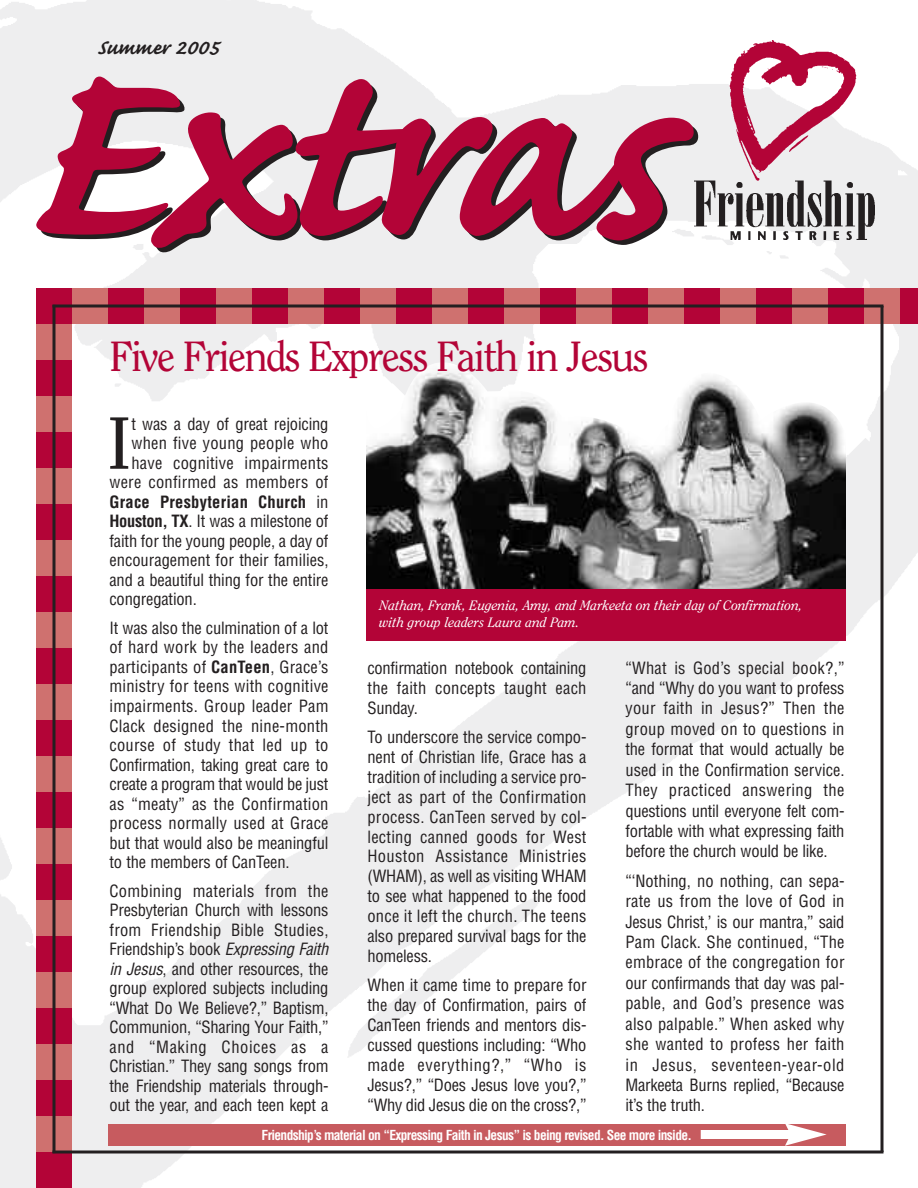
<style>
.page{position:relative;width:918px;height:1188px;background:#fff}
.page>*{position:absolute;margin:0;border:0;box-sizing:border-box;transform-origin:0 0}
.t1{font:700 324px "Caflisch Script";letter-spacing:-.025em;color:#b30437}
.t2{font:73.35px "Clearface";color:#231f20}
.t3{font:42px "Clearface";letter-spacing:-.05em;color:#b30437}
.t4{font:700 27px "Caflisch Script";color:#231f20}
.t5{font:condensed 16.5px/19.5px "Helvetica";letter-spacing:-.01em;color:#231f20;text-align:justify}
.t6{font:condensed 16.5px "Helvetica";letter-spacing:.015em;color:#231f20}
.t7{font:700 condensed 16.5px "Helvetica";letter-spacing:.015em;color:#231f20}
.t8{font:italic 13.5px/16.2px "Clearface";color:#fff}
.t9{font:700 condensed 13.5px "Helvetica";letter-spacing:-.05em;color:#fff}
.s1{font-weight:400}
.s2{font-weight:700}
.s3{font-style:italic}
</style>
<div class="page">
<img style="left:0;top:0;width:918px;height:1188px">
<img style="left:694px;top:165px;width:180px;height:74px">
<div style="left:36px;top:288px;width:36px;height:36px;background:#b30437"></div>
<div style="left:72px;top:288px;width:36px;height:36px;background:#cf716f"></div>
<div style="left:108px;top:288px;width:36px;height:36px;background:#b30437"></div>
<div style="left:144px;top:288px;width:36px;height:36px;background:#cf716f"></div>
<div style="left:180px;top:288px;width:36px;height:36px;background:#b30437"></div>
<div style="left:216px;top:288px;width:36px;height:36px;background:#cf716f"></div>
<div style="left:252px;top:288px;width:36px;height:36px;background:#b30437"></div>
<div style="left:288px;top:288px;width:36px;height:36px;background:#cf716f"></div>
<div style="left:324px;top:288px;width:36px;height:36px;background:#b30437"></div>
<div style="left:360px;top:288px;width:36px;height:36px;background:#cf716f"></div>
<div style="left:396px;top:288px;width:36px;height:36px;background:#b30437"></div>
<div style="left:432px;top:288px;width:36px;height:36px;background:#cf716f"></div>
<div style="left:468px;top:288px;width:36px;height:36px;background:#b30437"></div>
<div style="left:504px;top:288px;width:36px;height:36px;background:#cf716f"></div>
<div style="left:540px;top:288px;width:36px;height:36px;background:#b30437"></div>
<div style="left:576px;top:288px;width:36px;height:36px;background:#cf716f"></div>
<div style="left:612px;top:288px;width:36px;height:36px;background:#b30437"></div>
<div style="left:648px;top:288px;width:36px;height:36px;background:#cf716f"></div>
<div style="left:684px;top:288px;width:36px;height:36px;background:#b30437"></div>
<div style="left:720px;top:288px;width:36px;height:36px;background:#cf716f"></div>
<div style="left:756px;top:288px;width:36px;height:36px;background:#b30437"></div>
<div style="left:792px;top:288px;width:36px;height:36px;background:#cf716f"></div>
<div style="left:828px;top:288px;width:36px;height:36px;background:#b30437"></div>
<div style="left:864px;top:288px;width:36px;height:36px;background:#cf716f"></div>
<div style="left:900px;top:288px;width:18px;height:36px;background:#b30437"></div>
<div style="left:36px;top:324px;width:36px;height:36px;background:#cf716f"></div>
<div style="left:36px;top:360px;width:36px;height:36px;background:#b30437"></div>
<div style="left:36px;top:396px;width:36px;height:36px;background:#cf716f"></div>
<div style="left:36px;top:432px;width:36px;height:36px;background:#b30437"></div>
<div style="left:36px;top:468px;width:36px;height:36px;background:#cf716f"></div>
<div style="left:36px;top:504px;width:36px;height:36px;background:#b30437"></div>
<div style="left:36px;top:540px;width:36px;height:36px;background:#cf716f"></div>
<div style="left:36px;top:576px;width:36px;height:36px;background:#b30437"></div>
<div style="left:36px;top:612px;width:36px;height:36px;background:#cf716f"></div>
<div style="left:36px;top:648px;width:36px;height:36px;background:#b30437"></div>
<div style="left:36px;top:684px;width:36px;height:36px;background:#cf716f"></div>
<div style="left:36px;top:720px;width:36px;height:36px;background:#b30437"></div>
<div style="left:36px;top:756px;width:36px;height:36px;background:#cf716f"></div>
<div style="left:36px;top:792px;width:36px;height:36px;background:#b30437"></div>
<div style="left:36px;top:828px;width:36px;height:36px;background:#cf716f"></div>
<div style="left:36px;top:864px;width:36px;height:36px;background:#b30437"></div>
<div style="left:36px;top:900px;width:36px;height:36px;background:#cf716f"></div>
<div style="left:36px;top:936px;width:36px;height:36px;background:#b30437"></div>
<div style="left:36px;top:972px;width:36px;height:36px;background:#cf716f"></div>
<div style="left:36px;top:1008px;width:36px;height:36px;background:#b30437"></div>
<div style="left:36px;top:1044px;width:36px;height:36px;background:#cf716f"></div>
<div style="left:36px;top:1080px;width:36px;height:36px;background:#b30437"></div>
<div style="left:36px;top:1116px;width:36px;height:36px;background:#cf716f"></div>
<div style="left:36px;top:1152px;width:36px;height:36px;background:#b30437"></div>
<svg style="left:52px;top:304px;width:832px;height:4px;background:#4a252c"></svg>
<svg style="left:52px;top:305px;width:4px;height:845px;background:#49252c"></svg>
<img style="left:728px;top:41px;width:130px;height:140px">
<svg style="left:880px;top:306px;width:4px;height:844px;background:#585455"></svg>
<svg style="left:52px;top:1150px;width:832px;height:4px;background:#585455"></svg>
<div style="left:108px;top:1124px;width:738px;height:22px;background:#c75b5f"></div>
<img style="left:366px;top:362px;width:480px;height:228px">
<div style="left:366px;top:590px;width:480px;height:51px;background:#b30437"></div>
<div style="left:701px;top:1130px;width:92px;height:9px;background:#fff"></div>
<svg style="left:785px;top:1123px;width:42px;height:23px"></svg>
<h3 class="t4" style="left:98px;top:29px;width:123px">Summer 2005</h3>
<h1 class="t1" style="left:18px;top:-68px;width:652px">Extras</h1>
<h3 class="t3" style="left:110px;top:340px;width:541px">Five Friends Express Faith in Jesus</h3>
<h2 class="t2" style="left:107px;top:414px;width:26px">I</h2>
<p class="t5" style="left:131px;top:414px;width:199px">t was a day of great rejoicing</p>
<p class="t6" style="left:131px;top:434px;width:199px">when five young people who</p>
<p class="t6" style="left:131px;top:453px;width:199px">have cognitive impairments</p>
<p class="t6" style="left:109px;top:473px;width:221px">were confirmed as members of</p>
<p class="t7" style="left:110px;top:492px;width:221px">Grace Presbyterian Church <span class="s1">in</span></p>
<p class="t5" style="left:110px;top:512px;width:221px"><span class="s2">Houston, TX</span>. It was a milestone of</p>
<p class="t5" style="left:110px;top:531px;width:221px">faith for the young people, a day of</p>
<p class="t5" style="left:110px;top:551px;width:221px">encouragement for their families,</p>
<p class="t5" style="left:110px;top:570px;width:221px">and a beautiful thing for the entire</p>
<p class="t5" style="left:110px;top:590px;width:89px">congregation.</p>
<p class="t5" style="left:110px;top:618px;width:221px">It was also the culmination of a lot of hard work by the leaders and participants of <span class="s2">CanTeen</span>, Grace’s ministry for teens with cognitive impairments. Group leader Pam Clack designed the nine-month course of study that led up to Confirmation, taking great care to create a program that would be just as “meaty” as the Confirmation process normally used at Grace but that would also be meaningful to the members of CanTeen.</p>
<p class="t5" style="left:109px;top:881px;width:221px">Combining materials from the Presbyterian Church with lessons from Friendship Bible Studies, Friendship’s book <span class="s3">Expressing Faith in Jesus</span>, and other resources, the group explored subjects including “What Do We Believe?,” Baptism, Communion, “Sharing Your Faith,” and “Making Choices as a Christian.” They sang songs from the Friendship materials through&shy;out the year, and each teen kept a</p>
<p class="t8" style="left:380px;top:598px;width:424px">Nathan, Frank, Eugenia, Amy, and Markeeta on their day of Confirmation, with group leaders Laura and Pam.</p>
<p class="t5" style="left:625px;top:658px;width:221px;line-height:20.4px">“What is God’s special book?,” “and “Why do you want to profess your faith in Jesus?” Then the group moved on to questions in the format that would actually be used in the Confirmation service.<br>They practiced answering the questions until everyone felt com&shy;fortable with what expressing faith before the church would be like.</p>
<p class="t5" style="left:625px;top:871px;width:221px;line-height:20.4px">“‘Nothing, no nothing, can sepa&shy;rate us from the love of God in Jesus Christ,’ is our mantra,” said Pam Clack. She continued, “The embrace of the congregation for our confirmands that day was pal&shy;pable, and God’s presence was also palpable.” When asked why she wanted to profess her faith in Jesus, seventeen-year-old Markeeta Burns replied, “Because it’s the truth.</p>
<p class="t9" style="left:262px;top:1128px;width:432px">Friendship’s material on “Expressing Faith in Jesus” is being revised. See more inside.</p>
<p class="t5" style="left:368px;top:658px;width:221px;line-height:20px">confirmation notebook containing the faith concepts taught each Sunday.</p>
<p class="t5" style="left:368px;top:727px;width:221px;line-height:20px">To underscore the service compo&shy;nent of Christian life, Grace has a tradition of including a service pro&shy;ject as part of the Confirmation process. CanTeen served by col&shy;lecting canned goods for West Houston Assistance Ministries (WHAM), as well as visiting WHAM to see what happened to the food once it left the church. The teens also prepared survival bags for the homeless.</p>
<p class="t5" style="left:368px;top:976px;width:221px;line-height:20px">When it came time to prepare for the day of Confirmation, pairs of CanTeen friends and mentors dis&shy;cussed questions including: “Who made everything?,” “Who is Jesus?,” “Does Jesus love you?,” “Why did Jesus die on the cross?,”</p>
</div>
